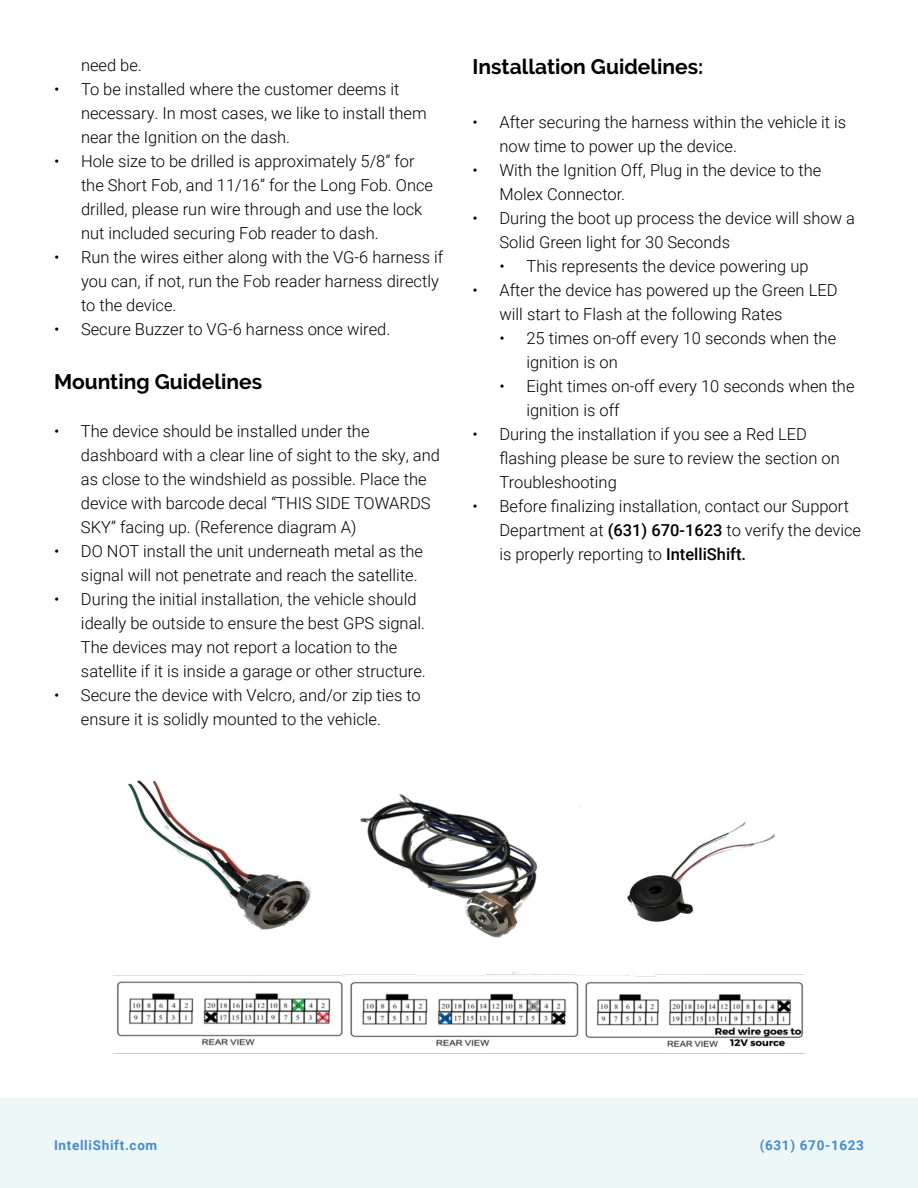
<style>
.page{position:relative;width:918px;height:1188px;background:#fff}
.page>*{position:absolute;margin:0;border:0;box-sizing:border-box;transform-origin:0 0}
.t1{font:700 21px "Raleway";color:#000}
.t2{font:300 16.5px/24px "Roboto";color:#000}
.t3{font:700 13.5px "Roboto";letter-spacing:.05em;color:#498bc9}
.s1{font-weight:500}
</style>
<div class="page">
<div style="left:0;top:1098px;width:918px;height:90px;background:#edf7f7"></div>
<img style="left:113px;top:780px;width:692px;height:274px">
<p class="t2" style="left:81px;top:53px;width:62px">need be.</p>
<p class="t2" style="left:81px;top:77px;width:347px;text-indent:-27px">• To be installed where the customer deems it necessary. In most cases, we like to install them near the Ignition on the dash.</p>
<p class="t2" style="left:81px;top:149px;width:354px;text-indent:-27px">• Hole size to be drilled is approximately 5/8” for the Short Fob, and 11/16” for the Long Fob. Once drilled, please run wire through and use the lock nut included securing Fob reader to dash.</p>
<p class="t2" style="left:81px;top:245px;width:364px;text-indent:-27px">• Run the wires either along with the VG-6 harness if you can, if not, run the Fob reader harness directly to the device.</p>
<p class="t2" style="left:54px;top:317px;width:338px">• Secure Buzzer to VG-6 harness once wired.</p>
<p class="t1" style="left:54px;top:370px;width:210px">Mounting Guidelines</p>
<p class="t2" style="left:81px;top:418px;width:360px;text-indent:-27px">• The device should be installed under the dashboard with a clear line of sight to the sky, and as close to the windshield as possible. Place the device with barcode decal “THIS SIDE TOWARDS SKY” facing up. (Reference diagram A)</p>
<p class="t2" style="left:81px;top:538px;width:344px;text-indent:-27px">• DO NOT install the unit underneath metal as the signal will not penetrate and reach the satellite.</p>
<p class="t2" style="left:81px;top:586px;width:346px;text-indent:-27px">• During the initial installation, the vehicle should ideally be outside to ensure the best GPS signal.<br>The devices may not report a location to the satellite if it is inside a garage or other structure.</p>
<p class="t2" style="left:81px;top:683px;width:341px;text-indent:-27px">• Secure the device with Velcro, and/or zip ties to ensure it is solidly mounted to the vehicle.</p>
<p class="t1" style="left:472px;top:54px;width:232px">Installation Guidelines:</p>
<p class="t2" style="left:499px;top:109px;width:348px;text-indent:-27px">• After securing the harness within the vehicle it is now time to power up the device.</p>
<p class="t2" style="left:499px;top:157px;width:323px;text-indent:-27px">• With the Ignition Off, Plug in the device to the<br>Molex Connector.</p>
<p class="t2" style="left:499px;top:205px;width:357px;text-indent:-27px">• During the boot up process the device will show a<br>Solid Green light for 30 Seconds</p>
<p class="t2" style="left:499px;top:253px;width:311px">• This represents the device powering up</p>
<p class="t2" style="left:499px;top:277px;width:340px;text-indent:-27px">• After the device has powered up the Green LED will start to Flash at the following Rates</p>
<p class="t2" style="left:526px;top:326px;width:311px;text-indent:-27px">• 25 times on-off every 10 seconds when the ignition is on</p>
<p class="t2" style="left:526px;top:374px;width:330px;text-indent:-27px">• Eight times on-off every 10 seconds when the ignition is off</p>
<p class="t2" style="left:499px;top:422px;width:342px;text-indent:-27px">• During the installation if you see a Red LED flashing please be sure to review the section on<br>Troubleshooting</p>
<p class="t2" style="left:499px;top:494px;width:363px;text-indent:-27px">• Before finalizing installation, contact our Support<br>Department at <span class="s1">(631) 670-1623</span> to verify the device is properly reporting to <span class="s1">IntelliShift.</span></p>
<p class="t3" style="left:54px;top:1136px;width:105px">IntelliShift.com</p>
<p class="t3" style="left:760px;top:1136px;width:106px">(631) 670-1623</p>
</div>
